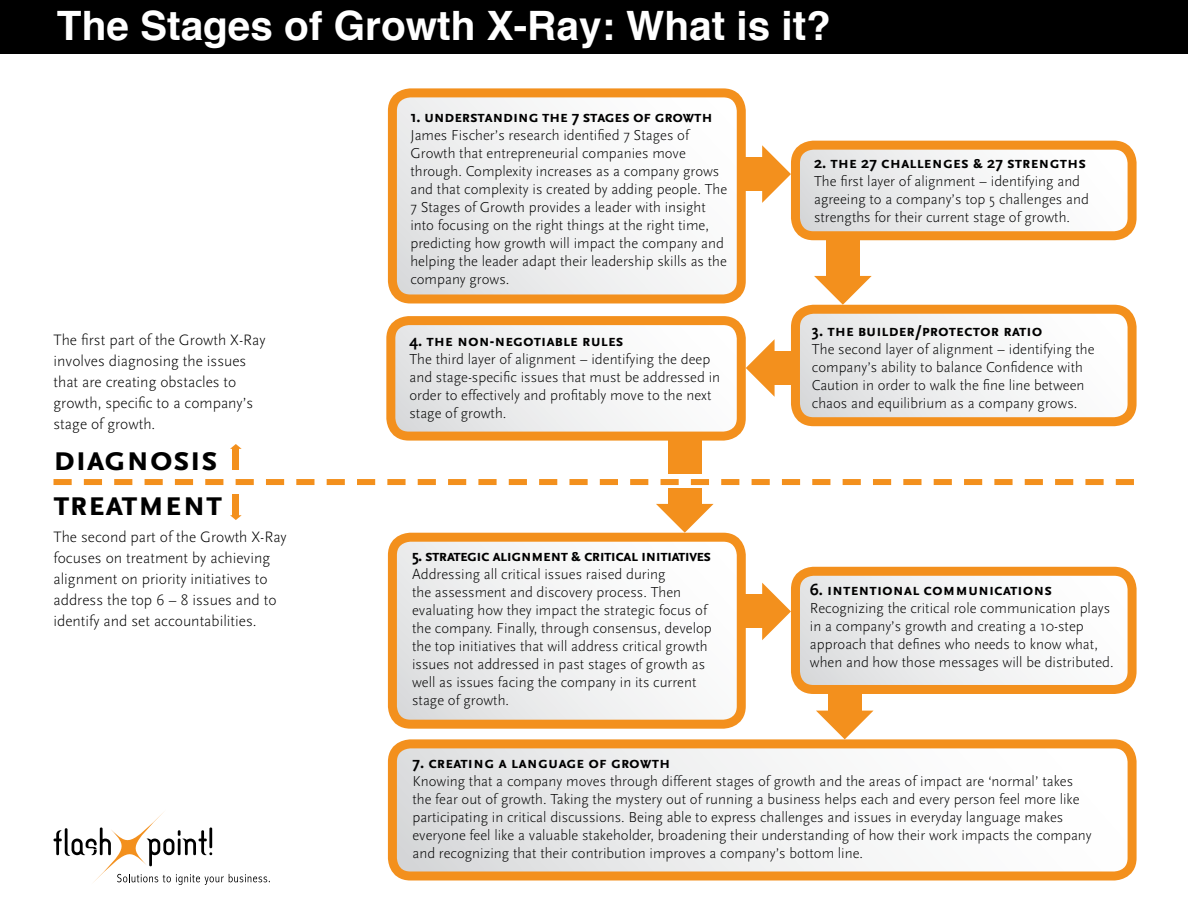
<style>
.page{position:relative;width:1188px;height:918px;background:#fff}
.page>*{position:absolute;margin:0;border:0;box-sizing:border-box;transform-origin:0 0}
.t1{font:700 40.5px "Helvetica";color:#fff}
.t2{font:700 36px/44.4px "Scala Sans OT";color:#000}
.t3{font:700 16.5px "Scala Sans OT";color:#000}
.t4{font:700 16.5px "Scala Sans OT";letter-spacing:-.04em;color:#000}
.t5{font:700 16.5px "Scala Sans OT";letter-spacing:-.02em;color:#000}
.t6{font:300 15.75px/21px "Scala Sans OT";color:#000}
.t7{font:300 15px/18px "Scala Sans OT";color:#000}
</style>
<div class="page">
<div style="left:636px;top:157px;width:127px;height:34px;background:#f3901d"></div>
<div style="left:232px;top:449px;width:7px;height:21px;background:#f3901d"></div>
<svg style="left:230px;top:444px;width:12px;height:5px"></svg>
<div style="left:232px;top:494px;width:7px;height:21px;background:#f3901d"></div>
<svg style="left:230px;top:515px;width:12px;height:5px"></svg>
<div style="left:636px;top:595px;width:127px;height:33px;background:#f3901d"></div>
<div style="left:773px;top:351px;width:127px;height:34px;background:#f3901d"></div>
<div style="left:826px;top:150px;width:34px;height:127px;background:#f3901d"></div>
<div style="left:668px;top:435px;width:34px;height:39px;background:#f3901d"></div>
<div style="left:668px;top:488px;width:34px;height:23px;background:#f3901d"></div>
<svg style="left:656px;top:504px;width:58px;height:29px"></svg>
<div style="left:828px;top:585px;width:34px;height:127px;background:#f3901d"></div>
<svg style="left:816px;top:711px;width:57px;height:28px"></svg>
<svg style="left:398px;top:98px;width:338px;height:195px"></svg>
<div style="left:388px;top:88px;width:358px;height:215px;border:9px solid #f3901d;border-radius:18px"></div>
<svg style="left:762px;top:145px;width:365px;height:85px"></svg>
<div style="left:791px;top:141px;width:346px;height:99px;border:9px solid #f3901d;border-radius:18px"></div>
<svg style="left:801px;top:276px;width:326px;height:140px"></svg>
<div style="left:791px;top:305px;width:346px;height:121px;border:9px solid #f3901d;border-radius:18px"></div>
<svg style="left:762px;top:577px;width:365px;height:107px"></svg>
<div style="left:791px;top:567px;width:346px;height:127px;border:9px solid #f3901d;border-radius:18px"></div>
<svg style="left:396px;top:326px;width:379px;height:105px"></svg>
<div style="left:386px;top:316px;width:360px;height:125px;border:9px solid #f3901d;border-radius:18px"></div>
<svg style="left:398px;top:543px;width:338px;height:176px"></svg>
<div style="left:388px;top:533px;width:358px;height:196px;border:9px solid #f3901d;border-radius:18px"></div>
<svg style="left:398px;top:749px;width:729px;height:121px"></svg>
<div style="left:388px;top:739px;width:749px;height:141px;border:9px solid #f3901d;border-radius:18px"></div>
<div style="left:0;top:0;width:1188px;height:54px;background:#000"></div>
<svg style="left:54px;top:812px;width:216px;height:73px"></svg>
<svg style="left:54px;top:479px;width:1080px;height:6px"></svg>
<h1 class="t1" style="left:57px;top:-7px;width:776px">The Stages of Growth X-Ray: What is it?</h1>
<p class="t6" style="left:54px;top:330px;width:214px">The first part of the Growth X-Ray involves diagnosing the issues that are creating obstacles to growth, specific to a company’s stage of growth.</p>
<h2 class="t2" style="left:54px;top:437px;width:170px">diagnosis treatment</h2>
<p class="t6" style="left:54px;top:526px;width:235px">The second part of the Growth X-Ray focuses on treatment by achieving alignment on priority initiatives to address the top 6 – 8 issues and to identify and set accountabilities.</p>
<p class="t5" style="left:410px;top:107px;width:304px">1. understanding the 7 stages of growth</p>
<p class="t7" style="left:410px;top:126px;width:318px">James Fischer’s research identified 7 Stages of Growth that entrepreneurial companies move through. Complexity increases as a company grows and that complexity is created by adding people. The 7 Stages of Growth provides a leader with insight into focusing on the right things at the right time, predicting how growth will impact the company and helping the leader adapt their leadership skills as the company grows.</p>
<p class="t3" style="left:409px;top:331px;width:216px">4. the non-negotiable rules</p>
<p class="t7" style="left:409px;top:350px;width:312px">The third layer of alignment – identifying the deep and stage-specific issues that must be addressed in order to effectively and profitably move to the next stage of growth.</p>
<p class="t4" style="left:412px;top:546px;width:301px">5. strategic alignment &amp; critical initiatives</p>
<p class="t7" style="left:412px;top:565px;width:301px">Addressing all critical issues raised during<br>the assessment and discovery process. Then evaluating how they impact the strategic focus of the company. Finally, through consensus, develop the top initiatives that will address critical growth issues not addressed in past stages of growth as well as issues facing the company in its current stage of growth.</p>
<p class="t3" style="left:814px;top:153px;width:274px">2. the 27 challenges &amp; 27 strengths</p>
<p class="t7" style="left:814px;top:172px;width:276px">The first layer of alignment – identifying and agreeing to a company’s top 5 challenges and strengths for their current stage of growth.</p>
<p class="t3" style="left:812px;top:321px;width:232px">3. the builder/protector ratio</p>
<p class="t7" style="left:812px;top:340px;width:284px">The second layer of alignment – identifying the company’s ability to balance Confidence with Caution in order to walk the fine line between chaos and equilibrium as a company grows.</p>
<p class="t3" style="left:810px;top:580px;width:244px">6. intentional communications</p>
<p class="t7" style="left:810px;top:599px;width:305px">Recognizing the critical role communication plays in a company’s growth and creating a 10-step approach that defines who needs to know what, when and how those messages will be distributed.</p>
<p class="t3" style="left:412px;top:753px;width:260px">7. creating a language of growth</p>
<p class="t7" style="left:412px;top:772px;width:681px">Knowing that a company moves through different stages of growth and the areas of impact are ‘normal’ takes the fear out of growth. Taking the mystery out of running a business helps each and every person feel more like participating in critical discussions. Being able to express challenges and issues in everyday language makes everyone feel like a valuable stakeholder, broadening their understanding of how their work impacts the company and recognizing that their contribution improves a company’s bottom line.</p>
</div>
